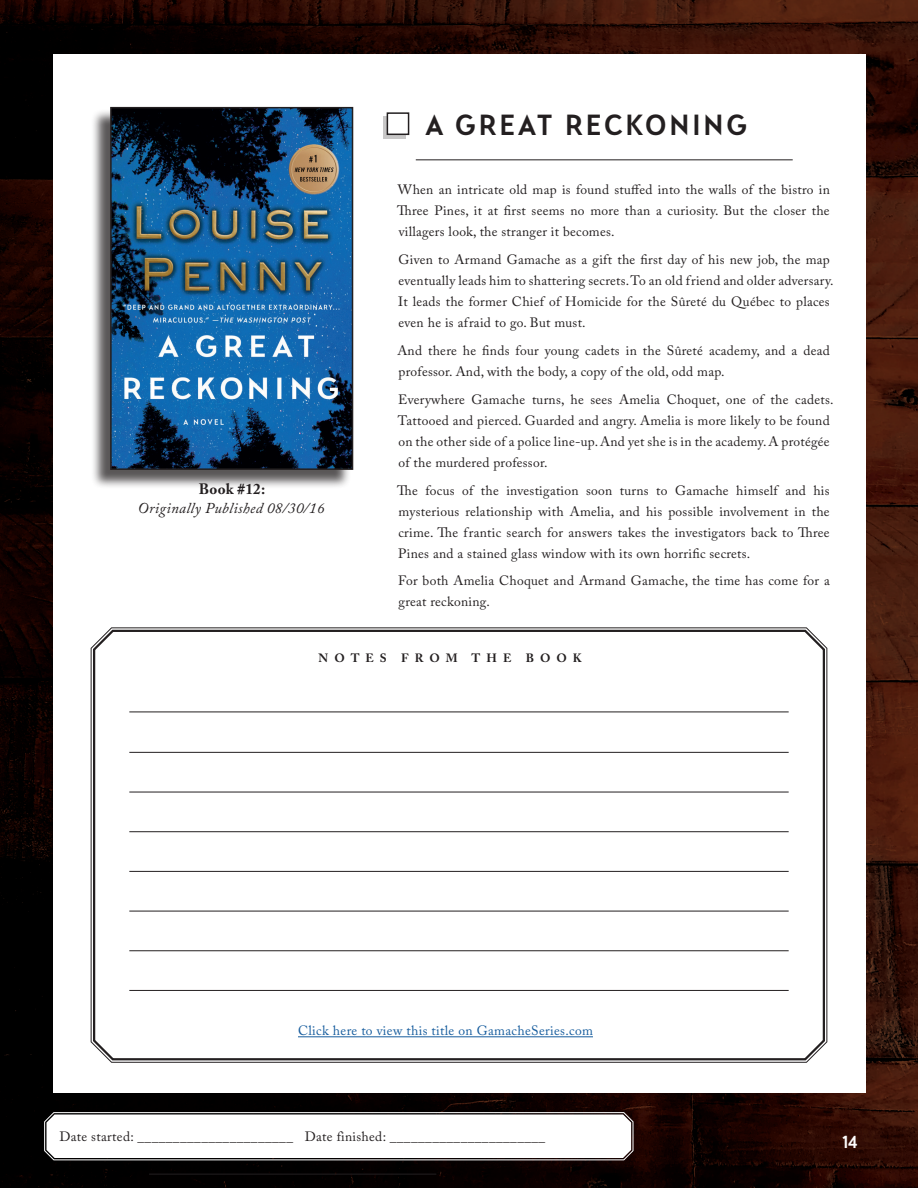
<style>
.page{position:relative;width:918px;height:1188px;background:#fff}
.page>*{position:absolute;margin:0;border:0;box-sizing:border-box;transform-origin:0 0}
.t1{font:700 30px "Qurillian";letter-spacing:.1em;color:#231f20}
.t2{font:700 18px "Qurillian";color:#fff}
.t3{font:italic 15px "Adobe Caslon Pro";letter-spacing:.025em;color:#231f20}
.t4{font:700 15px "Adobe Caslon Pro";letter-spacing:.025em;color:#231f20}
.t5{font:13.5px/21px "Adobe Caslon Pro";letter-spacing:.02em;color:#231f20}
.t6{font:13.5px "Adobe Caslon Pro";letter-spacing:.025em;color:#175d9e}
.t7{font:700 12px "Adobe Caslon Pro";letter-spacing:.5em;color:#231f20}
</style>
<div class="page">
<img style="left:0;top:0;width:918px;height:1188px">
<div style="left:53px;top:54px;width:812px;height:1039px;background:#fff"></div>
<div style="left:91px;top:109px;width:260px;height:380px;background:#231f20;opacity:.75"></div>
<img style="left:109px;top:106px;width:245px;height:365px">
<svg style="left:91px;top:628px;width:736px;height:434px"></svg>
<hr style="left:416px;top:159px;width:377px;height:1px;background:#231f20">
<hr style="left:129px;top:752px;width:660px;height:1px;background:#231f20">
<hr style="left:129px;top:911px;width:660px;height:1px;background:#231f20">
<hr style="left:129px;top:712px;width:660px;height:1px;background:#231f20">
<hr style="left:129px;top:831px;width:660px;height:1px;background:#231f20">
<hr style="left:129px;top:990px;width:660px;height:1px;background:#231f20">
<hr style="left:129px;top:792px;width:660px;height:1px;background:#231f20">
<hr style="left:129px;top:950px;width:660px;height:1px;background:#231f20">
<hr style="left:129px;top:871px;width:660px;height:1px;background:#231f20">
<svg style="left:44px;top:1112px;width:590px;height:49px"></svg>
<hr style="left:149px;top:1174px;width:287px;height:1px;background:#231f20">
<div style="left:383px;top:116px;width:23px;height:23px;background:#231f20;opacity:.25"></div>
<div style="left:387px;top:113px;width:22px;height:21px;background:#fff"></div>
<div style="left:387px;top:112px;width:22px;height:23px;border:2px solid #231f20"></div>
<hr style="left:298px;top:1036px;width:295px;height:1px;background:#175d9e">
<p class="t4" style="left:199px;top:480px;width:68px">Book #12:</p>
<p class="t3" style="left:138px;top:499px;width:188px">Originally Published 08/30/16</p>
<h1 class="t1" style="left:426px;top:105px;width:323px">A GREAT RECKONING</h1>
<p class="t5" style="left:397px;top:179px;width:434px;text-align:justify">When an intricate old map is found stuffed into the walls of the bistro in Three Pines, it at first seems no more than a curiosity. But the closer the villagers look, the stranger it becomes.</p>
<p class="t5" style="left:398px;top:249px;width:437px">Given to Armand Gamache as a gift the first day of his new job, the map eventually leads him to shattering secrets. To an old friend and older adversary.<br>It leads the former Chief of Homicide for the Sûreté du Québec to places even he is afraid to go. But must.</p>
<p class="t5" style="left:397px;top:340px;width:434px">And there he finds four young cadets in the Sûreté academy, and a dead professor. And, with the body, a copy of the old, odd map.</p>
<p class="t5" style="left:398px;top:389px;width:437px">Everywhere Gamache turns, he sees Amelia Choquet, one of the cadets.<br>Tattooed and pierced. Guarded and angry. Amelia is more likely to be found on the other side of a police line-up. And yet she is in the academy. A protégée of the murdered professor.</p>
<p class="t5" style="left:397px;top:479px;width:434px;text-align:justify">The focus of the investigation soon turns to Gamache himself and his mysterious relationship with Amelia, and his possible involvement in the crime. The frantic search for answers takes the investigators back to Three Pines and a stained glass window with its own horrific secrets.</p>
<p class="t5" style="left:398px;top:570px;width:433px">For both Amelia Choquet and Armand Gamache, the time has come for a great reckoning.</p>
<p class="t7" style="left:319px;top:651px;width:265px">NOTES FROM THE BOOK</p>
<p class="t6" style="left:298px;top:1023px;width:296px">Click here to view this title on GamacheSeries.com</p>
<p class="t5" style="left:59px;top:1126px;width:488px">Date started: ______________________ Date finished: ______________________</p>
<h2 class="t2" style="left:843px;top:1130px;width:17px">14</h2>
</div>
